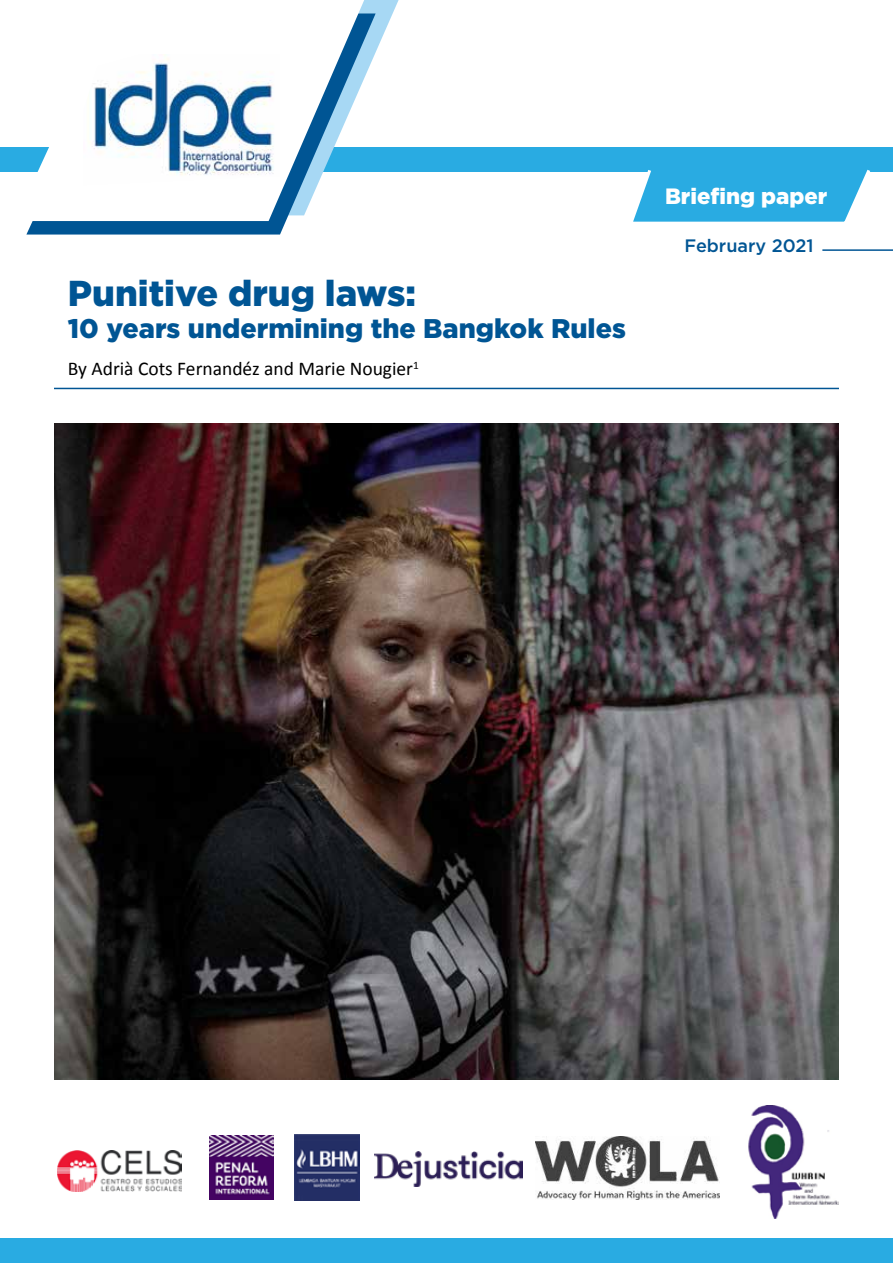
<style>
.page{position:relative;width:893px;height:1263px;background:#fff}
.page>*{position:absolute;margin:0;border:0;box-sizing:border-box;transform-origin:0 0}
.t1{font:900 36px "Gotham";color:#005594}
.t2{font:900 27px "Gotham";color:#005594}
.t3{font:900 22.2px "Gotham";color:#fff}
.t4{font:19.5px "Calibri";color:#000}
.t5{font:500 18px "Gotham";color:#005594}
</style>
<div class="page">
<div style="left:0;top:1238px;width:893px;height:25px;background:#29abe2"></div>
<div style="left:0;top:147px;width:893px;height:24px;background:#29abe2"></div>
<hr style="left:54px;top:388px;width:785px;height:1px;background:#005594">
<hr style="left:822px;top:249px;width:71px;height:2px;background:#005594">
<svg style="left:364px;top:0;width:35px;height:172px"></svg>
<svg style="left:26px;top:14px;width:350px;height:221px"></svg>
<svg style="left:15px;top:1px;width:349px;height:220px"></svg>
<img style="left:83px;top:54px;width:196px;height:131px">
<svg style="left:627px;top:169px;width:246px;height:53px"></svg>
<img style="left:54px;top:423px;width:785px;height:656px">
<img style="left:57px;top:1150px;width:124px;height:42px">
<img style="left:374px;top:1151px;width:148px;height:35px">
<img style="left:294px;top:1135px;width:66px;height:65px">
<img style="left:210px;top:1136px;width:63px;height:63px">
<img style="left:748px;top:1106px;width:91px;height:112px">
<img style="left:535px;top:1136px;width:185px;height:63px">
<h1 class="t1" style="left:68px;top:268px;width:350px">Punitive drug laws:</h1>
<h2 class="t2" style="left:68px;top:310px;width:560px">10 years undermining the Bangkok Rules</h2>
<p class="t4" style="left:68px;top:356px;width:352px">By Adrià Cots Fernandéz and Marie Nougier<sup>1</sup></p>
<p class="t3" style="left:665px;top:181px;width:164px">Briefing paper</p>
<p class="t5" style="left:684px;top:234px;width:131px">February 2021</p>
</div>
